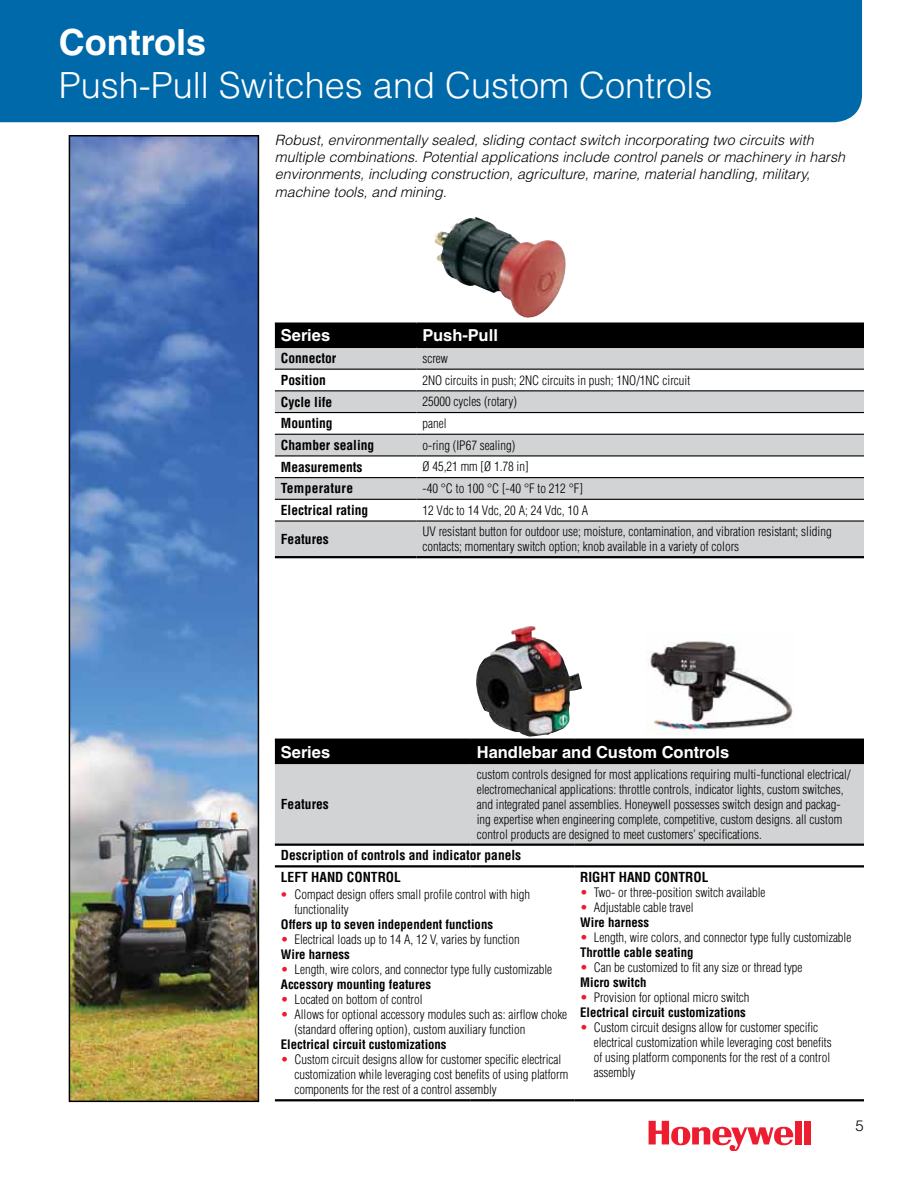
<style>
.page{position:relative;width:918px;height:1188px;background:#fff}
.page>*{position:absolute;margin:0;border:0;box-sizing:border-box;transform-origin:0 0}
.t1{font:300 36px "Helvetica LT Std";color:#fff}
.t2{font:700 36px "Helvetica LT Std";color:#fff}
.t3{font:700 16.5px "Helvetica LT Std";color:#fff}
.t4{font:300 15px "Helvetica LT Std";color:#000}
.t5{font:italic 300 14.25px/17.1px "Helvetica LT Std";color:#000}
.t6{font:700 condensed 13.5px/21.8px "Helvetica LT Std";color:#000}
.t7{font:700 condensed 13.5px "Helvetica LT Std";letter-spacing:.02em;color:#000}
.t8{font:300 condensed 12.75px/15px "Helvetica LT Std";color:#000}
.t9{font:700 condensed 12.75px "Helvetica LT Std";color:#000}
.s1{font-stretch:normal;color:#ed1b2f}
.s2{color:#ed1b2f}
.s3{font-weight:700}
</style>
<div class="page">
<svg style="left:649px;top:1121px;width:161px;height:30px"></svg>
<img style="left:434px;top:217px;width:132px;height:101px">
<div style="left:0;top:0;width:862px;height:122px;background:#0069aa"></div>
<div style="left:275px;top:325px;width:589px;height:22px;background:#000"></div>
<svg style="left:275px;top:348px;width:589px;height:208px;fill:#d1d3d4"></svg>
<hr style="left:275px;top:347px;width:141px;height:1px;background:#000">
<hr style="left:416px;top:347px;width:448px;height:1px;background:#000">
<hr style="left:275px;top:322px;width:141px;height:3px;background:#000">
<hr style="left:416px;top:322px;width:448px;height:3px;background:#000">
<hr style="left:275px;top:556px;width:141px;height:2px;background:#000">
<hr style="left:416px;top:556px;width:448px;height:2px;background:#000">
<hr style="left:275px;top:499px;width:141px;height:1px;background:#000">
<hr style="left:416px;top:499px;width:448px;height:1px;background:#000">
<hr style="left:275px;top:520px;width:141px;height:2px;background:#000">
<hr style="left:416px;top:520px;width:448px;height:2px;background:#000">
<hr style="left:275px;top:369px;width:141px;height:1px;background:#000">
<hr style="left:416px;top:369px;width:448px;height:1px;background:#000">
<hr style="left:275px;top:390px;width:141px;height:1px;background:#000">
<hr style="left:416px;top:390px;width:448px;height:1px;background:#000">
<hr style="left:275px;top:412px;width:141px;height:1px;background:#000">
<hr style="left:416px;top:412px;width:448px;height:1px;background:#000">
<hr style="left:275px;top:434px;width:141px;height:1px;background:#000">
<hr style="left:416px;top:434px;width:448px;height:1px;background:#000">
<hr style="left:275px;top:455px;width:141px;height:1px;background:#000">
<hr style="left:416px;top:455px;width:448px;height:1px;background:#000">
<hr style="left:275px;top:477px;width:141px;height:1px;background:#000">
<hr style="left:416px;top:477px;width:448px;height:1px;background:#000">
<img style="left:72px;top:138px;width:184px;height:961px">
<div style="left:69px;top:135px;width:190px;height:967px;border:2px solid #000"></div>
<div style="left:275px;top:741px;width:589px;height:22px;background:#000"></div>
<div style="left:275px;top:764px;width:589px;height:80px;background:#d1d3d4"></div>
<svg style="left:275px;top:867px;width:589px;height:1px"></svg>
<hr style="left:275px;top:763px;width:196px;height:1px;background:#000">
<hr style="left:471px;top:763px;width:103px;height:1px;background:#000">
<hr style="left:574px;top:763px;width:290px;height:1px;background:#000">
<hr style="left:275px;top:739px;width:196px;height:2px;background:#000">
<hr style="left:471px;top:739px;width:103px;height:2px;background:#000">
<hr style="left:574px;top:739px;width:290px;height:2px;background:#000">
<hr style="left:275px;top:844px;width:196px;height:2px;background:#000">
<hr style="left:471px;top:844px;width:103px;height:2px;background:#000">
<hr style="left:574px;top:844px;width:290px;height:2px;background:#000">
<hr style="left:275px;top:865px;width:196px;height:2px;background:#000">
<hr style="left:471px;top:865px;width:103px;height:2px;background:#000">
<hr style="left:574px;top:865px;width:290px;height:2px;background:#000">
<hr style="left:275px;top:1099px;width:196px;height:2px;background:#000">
<hr style="left:471px;top:1099px;width:103px;height:2px;background:#000">
<hr style="left:574px;top:1099px;width:290px;height:2px;background:#000">
<img style="left:476px;top:626px;width:106px;height:111px">
<img style="left:647px;top:641px;width:146px;height:94px">
<h1 class="t2" style="left:59px;top:20px;width:149px">Controls</h1>
<h1 class="t1" style="left:59px;top:63px;width:655px">Push-Pull Switches and Custom Controls</h1>
<p class="t5" style="left:275px;top:132px;width:572px">Robust, environmentally sealed, sliding contact switch incorporating two circuits with multiple combinations. Potential applications include control panels or machinery in harsh environments, including construction, agriculture, marine, material handling, military, machine tools, and mining.</p>
<p class="t3" style="left:281px;top:326px;width:51px">Series</p>
<p class="t3" style="left:422px;top:326px;width:77px">Push-Pull</p>
<p class="t6" style="left:281px;top:347px;width:57px">Connector</p>
<p class="t8" style="left:422px;top:351px;width:27px">screw</p>
<p class="t6" style="left:281px;top:369px;width:47px">Position</p>
<p class="t8" style="left:422px;top:372px;width:269px">2NO circuits in push; 2NC circuits in push; 1NO/1NC circuit</p>
<p class="t6" style="left:281px;top:391px;width:53px">Cycle life</p>
<p class="t8" style="left:422px;top:394px;width:96px">25000 cycles (rotary)</p>
<p class="t6" style="left:281px;top:412px;width:53px">Mounting</p>
<p class="t8" style="left:422px;top:416px;width:26px">panel</p>
<p class="t6" style="left:281px;top:434px;width:95px">Chamber sealing</p>
<p class="t8" style="left:422px;top:437px;width:94px">o-ring (IP67 sealing)</p>
<p class="t6" style="left:281px;top:456px;width:83px">Measurements</p>
<p class="t8" style="left:422px;top:459px;width:108px">Ø 45,21 mm [Ø 1.78 in]</p>
<p class="t7" style="left:281px;top:480px;width:74px">Temperature</p>
<p class="t8" style="left:422px;top:481px;width:162px">-40 °C to 100 °C [-40 °F to 212 °F]</p>
<p class="t6" style="left:281px;top:499px;width:89px">Electrical rating</p>
<p class="t8" style="left:422px;top:503px;width:167px">12 Vdc to 14 Vdc, 20 A; 24 Vdc, 10 A</p>
<p class="t6" style="left:281px;top:528px;width:49px">Features</p>
<p class="t8" style="left:422px;top:524px;width:411px">UV resistant button for outdoor use; moisture, contamination, and vibration resistant; sliding contacts; momentary switch option; knob available in a variety of colors</p>
<p class="t3" style="left:281px;top:742px;width:51px">Series</p>
<p class="t3" style="left:477px;top:742px;width:254px">Handlebar and Custom Controls</p>
<p class="t8" style="left:477px;top:766px;width:375px">custom controls designed for most applications requiring multi-functional electrical/ electromechanical applications: throttle controls, indicator lights, custom switches, and integrated panel assemblies. Honeywell possesses switch design and packag&shy;ing expertise when engineering complete, competitive, custom designs. all custom control products are designed to meet customers’ specifications.</p>
<p class="t6" style="left:281px;top:844px;width:242px">Description of controls and indicator panels<br>LEFT HAND CONTROL</p>
<p class="t8" style="left:294px;top:887px;width:237px;text-indent:-14px"><span class="s1">•</span> Compact design offers small profile control with high functionality</p>
<p class="t9" style="left:281px;top:917px;width:214px">Offers up to seven independent functions</p>
<p class="t8" style="left:281px;top:932px;width:240px"><span class="s2">•</span> Electrical loads up to 14 A, 12 V, varies by function<br><span class="s3">Wire harness</span></p>
<p class="t8" style="left:281px;top:962px;width:273px"><span class="s2">•</span> Length, wire colors, and connector type fully customizable<br><span class="s3">Accessory mounting features</span></p>
<p class="t8" style="left:281px;top:992px;width:143px"><span class="s2">•</span> Located on bottom of control</p>
<p class="t8" style="left:294px;top:1007px;width:274px;text-indent:-14px"><span class="s2">•</span> Allows for optional accessory modules such as: airflow choke (standard offering option), custom auxiliary function</p>
<p class="t9" style="left:281px;top:1037px;width:167px">Electrical circuit customizations</p>
<p class="t8" style="left:294px;top:1052px;width:275px;text-indent:-14px"><span class="s2">•</span> Custom circuit designs allow for customer specific electrical customization while leveraging cost benefits of using platform components for the rest of a control assembly</p>
<p class="t6" style="left:281px;top:793px;width:49px">Features</p>
<p class="t6" style="left:580px;top:866px;width:130px">RIGHT HAND CONTROL</p>
<p class="t8" style="left:580px;top:885px;width:187px"><span class="s2">•</span> Two- or three-position switch available</p>
<p class="t8" style="left:580px;top:900px;width:115px"><span class="s2">•</span> Adjustable cable travel<br><span class="s3">Wire harness</span></p>
<p class="t8" style="left:580px;top:930px;width:273px"><span class="s2">•</span> Length, wire colors, and connector type fully customizable<br><span class="s3">Throttle cable seating</span></p>
<p class="t8" style="left:580px;top:960px;width:224px"><span class="s2">•</span> Can be customized to fit any size or thread type<br><span class="s3">Micro switch</span></p>
<p class="t8" style="left:580px;top:990px;width:171px"><span class="s2">•</span> Provision for optional micro switch<br><span class="s3">Electrical circuit customizations</span></p>
<p class="t8" style="left:594px;top:1020px;width:239px;text-indent:-14px"><span class="s2">•</span> Custom circuit designs allow for customer specific electrical customization while leveraging cost benefits of using platform components for the rest of a control assembly</p>
<p class="t4" style="left:856px;top:1117px;width:10px">5</p>
</div>
